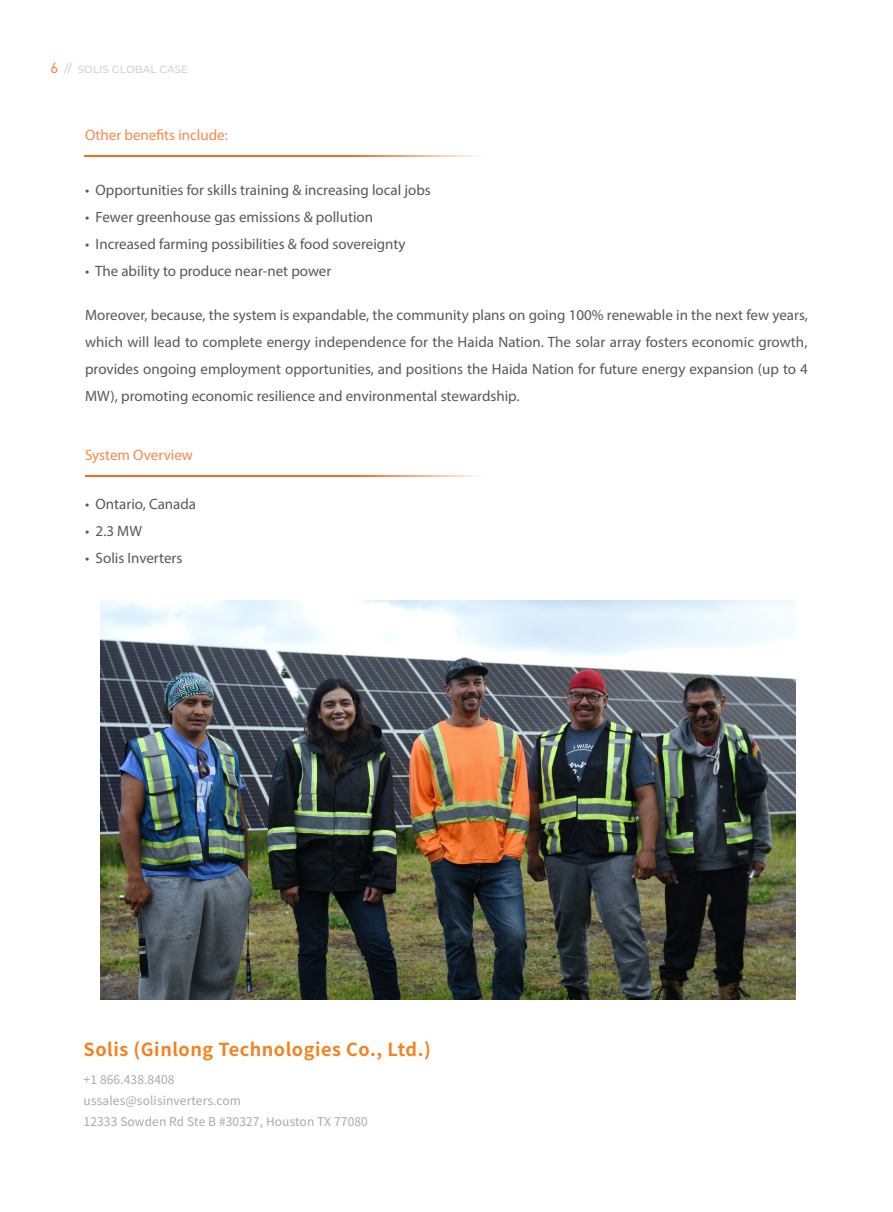
<style>
.page{position:relative;width:893px;height:1212px;background:#fff}
.page>*{position:absolute;margin:0;border:0;box-sizing:border-box;transform-origin:0 0}
.t1{font:700 18px "Source Han Sans SC";letter-spacing:.03em;color:#f58220}
.段落样式1{font:15px/27px "Myriad Pro";color:#57585a;text-align:justify}
.段落样式1-2{font:15px "Myriad Pro";color:#f68945}
.t2{font:15px "DIN Pro";color:#f37932}
.t3{font:12px "Source Han Sans SC";letter-spacing:.01em;color:#a8a9ad}
.t4{font:500 10.5px "Montserrat";color:#d1d2d4}
</style>
<div class="page">
<svg style="left:64px;top:63px;width:9px;height:11px"></svg>
<img style="left:101px;top:601px;width:694px;height:398px">
<hr style="left:84px;top:156px;width:404px;height:1px;background:#f36e21">
<hr style="left:85px;top:475px;width:404px;height:2px;background:#f36e21">
<p class="t2" style="left:51px;top:58px;width:9px">6</p>
<p class="t4" style="left:78px;top:62px;width:112px">SOLIS GLOBAL CASE</p>
<p class="段落样式1-2" style="left:85px;top:125px;width:144px">Other benefits include:</p>
<p class="段落样式1" style="left:85px;top:176px;width:347px">• Opportunities for skills training &amp; increasing local jobs</p>
<p class="段落样式1" style="left:85px;top:203px;width:290px">• Fewer greenhouse gas emissions &amp; pollution</p>
<p class="段落样式1" style="left:85px;top:230px;width:322px">• Increased farming possibilities &amp; food sovereignty</p>
<p class="段落样式1" style="left:85px;top:257px;width:248px">• The ability to produce near-net power</p>
<p class="段落样式1" style="left:85px;top:301px;width:724px">Moreover, because, the system is expandable, the community plans on going 100% renewable in the next few years, which will lead to complete energy independence for the Haida Nation. The solar array fosters economic growth, provides ongoing employment opportunities, and positions the Haida Nation for future energy expansion (up to 4<br>MW), promoting economic resilience and environmental stewardship.</p>
<p class="段落样式1-2" style="left:85px;top:446px;width:109px">System Overview</p>
<p class="段落样式1" style="left:85px;top:490px;width:113px">• Ontario, Canada</p>
<p class="段落样式1" style="left:85px;top:517px;width:59px">• 2.3 MW</p>
<p class="段落样式1" style="left:85px;top:544px;width:99px">• Solis Inverters</p>
<p class="t1" style="left:84px;top:1039px;width:349px">Solis (Ginlong Technologies Co., Ltd.)</p>
<p class="t3" style="left:84px;top:1072px;width:92px">+1 866.438.8408</p>
<p class="t3" style="left:84px;top:1093px;width:159px">ussales@solisinverters.com</p>
<p class="t3" style="left:84px;top:1114px;width:286px">12333 Sowden Rd Ste B #30327, Houston TX 77080</p>
</div>
